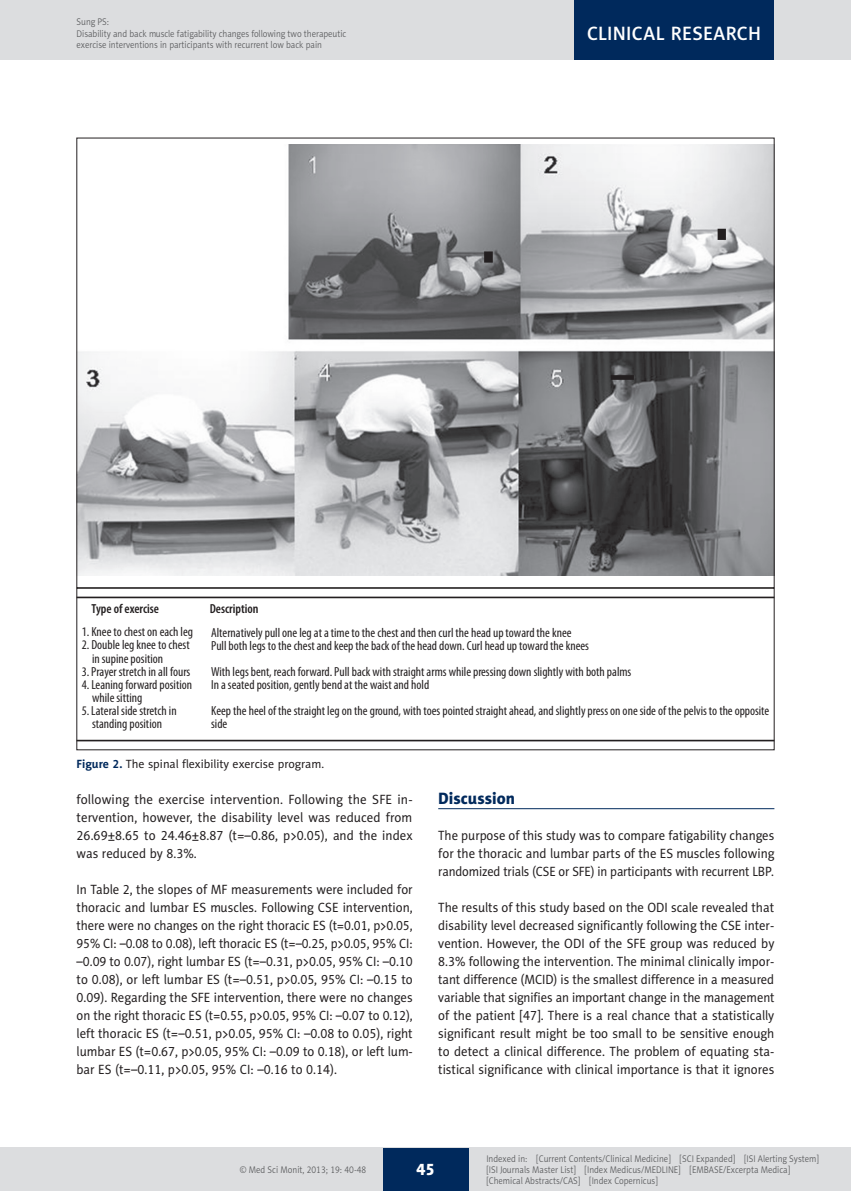
<style>
.page{position:relative;width:851px;height:1191px;background:#fff}
.page>*{position:absolute;margin:0;border:0;box-sizing:border-box;transform-origin:0 0}
.t1{font:19.5px "Naomi Sans EFN Medium";letter-spacing:.015em;color:#fff}
.MSM_Headline_1{font:16.5px "Naomi Sans EFN Heavy";color:#00295c}
.t2{font:16.5px "Naomi Sans EFN Heavy";color:#fff}
.MSM_Body{font:13.5px/18px "Naomi Sans EFN";color:#231f20;text-align:justify;scale:.95 1}
.MSM_Body-2{font:13.5px/18px "Naomi Sans EFN";color:#231f20;text-align:justify}
.MSM_Body-3{font:13.5px/18px "Naomi Sans EFN";color:#231f20;text-align:justify;scale:.94 1}
.t3{font:condensed 13.05px/13px "Myriad Pro";color:#231f20}
.t4{font:600 condensed 13.05px "Myriad Pro";color:#231f20}
.MSM_Rycina_tytul{font:12px "Naomi Sans EFN";color:#231f20}
.t5{font:9.75px/11.2px "Naomi Sans EFN Light";color:#57585a;scale:.9 1}
.s1{font-weight:700;color:#00295c}
</style>
<div class="page">
<hr style="left:438px;top:808px;width:336px;height:1px;background:#00295c">
<img style="left:79px;top:144px;width:693px;height:432px">
<hr style="left:77px;top:596px;width:697px;height:2px;background:#231f20">
<hr style="left:77px;top:739px;width:697px;height:2px;background:#231f20">
<div style="left:77px;top:588px;width:697px;height:162px;border:1px solid #231f20"></div>
<div style="left:0;top:1148px;width:850px;height:43px;background:#dcdddf"></div>
<div style="left:383px;top:1148px;width:85px;height:42px;background:#00295c"></div>
<div style="left:0;top:0;width:850px;height:60px;background:#dcdddf"></div>
<div style="left:574px;top:0;width:200px;height:60px;background:#00295c"></div>
<p class="t5" style="left:77px;top:16px;width:301px">Sung PS:<br>Disability and back muscle fatigability changes following two therapeutic exercise interventions in participants with recurrent low back pain</p>
<h1 class="t1" style="left:587px;top:22px;width:175px">CLINICAL RESEARCH</h1>
<p class="t4" style="left:92px;top:602px;width:69px">Type of exercise</p>
<p class="t4" style="left:210px;top:602px;width:50px">Description</p>
<p class="t3" style="left:82px;top:625px;width:113px">1. Knee to chest on each leg</p>
<p class="t3" style="left:92px;top:638px;width:99px;text-indent:-10px">2. Double leg knee to chest in supine position</p>
<p class="t3" style="left:82px;top:664px;width:110px">3. Prayer stretch in all fours</p>
<p class="t3" style="left:92px;top:678px;width:102px;text-indent:-10px">4. Leaning forward position while sitting</p>
<p class="t3" style="left:82px;top:704px;width:96px;text-align:center">5. Lateral side stretch in standing position</p>
<p class="t3" style="left:211px;top:625px;width:379px">Alternatively pull one leg at a time to the chest and then curl the head up toward the knee<br>Pull both legs to the chest and keep the back of the head down. Curl head up toward the knees</p>
<p class="t3" style="left:211px;top:665px;width:421px">With legs bent, reach forward. Pull back with straight arms while pressing down slightly with both palms<br>In a seated position, gently bend at the waist and hold</p>
<p class="t3" style="left:211px;top:704px;width:559px">Keep the heel of the straight leg on the ground, with toes pointed straight ahead, and slightly press on one side of the pelvis to the opposite side</p>
<p class="MSM_Rycina_tytul" style="left:77px;top:757px;width:249px"><span class="s1">Figure 2.</span> The spinal flexibility exercise program.</p>
<p class="MSM_Body-2" style="left:77px;top:790px;width:337px">following the exercise intervention. Following the SFE in&shy;tervention, however, the disability level was reduced from 26.69±8.65 to 24.46±8.87 (t=–0.86, p&gt;0.05), and the index was reduced by 8.3%.</p>
<p class="MSM_Body" style="left:77px;top:880px;width:355px">In Table 2, the slopes of MF measurements were included for thoracic and lumbar ES muscles. Following CSE intervention, there were no changes on the right thoracic ES (t=0.01, p&gt;0.05, 95% CI: –0.08 to 0.08), left thoracic ES (t=–0.25, p&gt;0.05, 95% CI: –0.09 to 0.07), right lumbar ES (t=–0.31, p&gt;0.05, 95% CI: –0.10 to 0.08), or left lumbar ES (t=–0.51, p&gt;0.05, 95% CI: –0.15 to 0.09). Regarding the SFE intervention, there were no changes on the right thoracic ES (t=0.55, p&gt;0.05, 95% CI: –0.07 to 0.12), left thoracic ES (t=–0.51, p&gt;0.05, 95% CI: –0.08 to 0.05), right lumbar ES (t=0.67, p&gt;0.05, 95% CI: –0.09 to 0.18), or left lum&shy;bar ES (t=–0.11, p&gt;0.05, 95% CI: –0.16 to 0.14).</p>
<p class="MSM_Headline_1" style="left:438px;top:788px;width:78px">Discussion</p>
<p class="MSM_Body-3" style="left:438px;top:826px;width:359px">The purpose of this study was to compare fatigability changes for the thoracic and lumbar parts of the ES muscles following randomized trials (CSE or SFE) in participants with recurrent LBP.</p>
<p class="MSM_Body" style="left:438px;top:898px;width:355px">The results of this study based on the ODI scale revealed that disability level decreased significantly following the CSE inter&shy;vention. However, the ODI of the SFE group was reduced by 8.3% following the intervention. The minimal clinically impor&shy;tant difference (MCID) is the smallest difference in a measured variable that signifies an important change in the management of the patient [47]. There is a real chance that a statistically significant result might be too small to be sensitive enough to detect a clinical difference. The problem of equating sta&shy;tistical significance with clinical importance is that it ignores</p>
<p class="t5" style="left:240px;top:1164px;width:142px">© Med Sci Monit, 2013; 19: 40-48</p>
<p class="t2" style="left:416px;top:1159px;width:21px">45</p>
<p class="t5" style="left:486px;top:1152px;width:371px">Indexed in: [Current Contents/Clinical Medicine] [SCI Expanded] [ISI Alerting System] [ISI Journals Master List] [Index Medicus/MEDLINE] [EMBASE/Excerpta Medica] [Chemical Abstracts/CAS] [Index Copernicus]</p>
</div>
